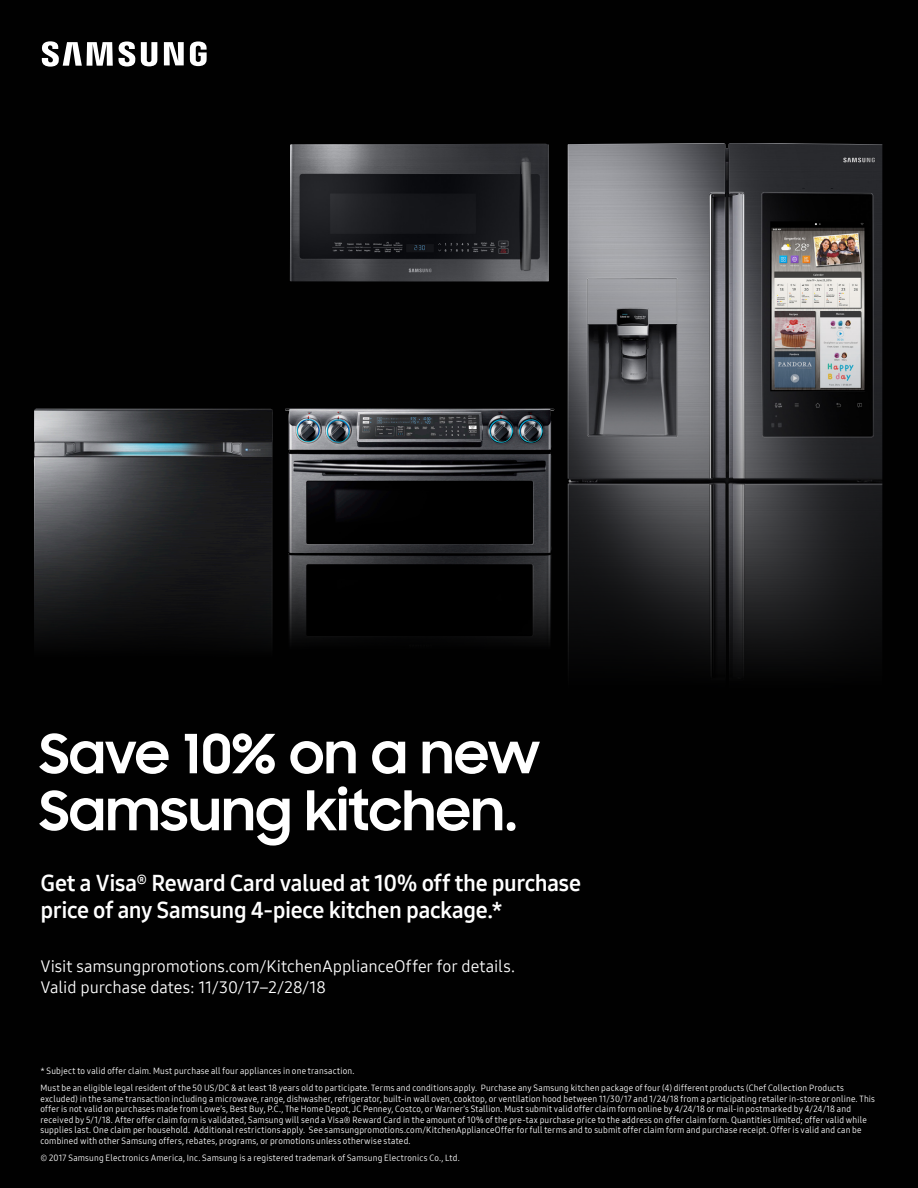
<style>
.page{position:relative;width:918px;height:1188px;background:#010101}
.page>*{position:absolute;margin:0;border:0;box-sizing:border-box;transform-origin:0 0}
.t1{font:700 54px/57px "Samsung Sharp Sans";color:#fff}
.t2{font:22.5px/27px "Samsung One 700";letter-spacing:-.015em;color:#fff}
.t3{font:16.5px/21px "Samsung One 400";letter-spacing:-.005em;color:#fff}
.t4{font:9px/10.5px "Samsung One 400 C";letter-spacing:.02em;color:#fff}
</style>
<div class="page">
<img style="left:568px;top:143px;width:314px;height:533px">
<img style="left:285px;top:408px;width:269px;height:235px">
<img style="left:34px;top:408px;width:239px;height:235px">
<img style="left:290px;top:144px;width:259px;height:138px">
<svg style="left:42px;top:41px;width:165px;height:26px"></svg>
<p class="t1" style="left:39px;top:723px;width:503px">Save 10% on a new<br>Samsung kitchen.</p>
<p class="t2" style="left:40px;top:870px;width:542px">Get a Visa<sup>®</sup> Reward Card valued at 10% off the purchase price of any Samsung 4-piece kitchen package.*</p>
<p class="t3" style="left:40px;top:956px;width:476px">Visit samsungpromotions.com/KitchenApplianceOffer for details.<br>Valid purchase dates: 11/30/17–2/28/18</p>
<p class="t4" style="left:40px;top:1065px;width:316px">* Subject to valid offer claim. Must purchase all four appliances in one transaction.</p>
<p class="t4" style="left:40px;top:1083px;width:836px">Must be an eligible legal resident of the 50 US/DC &amp; at least 18 years old to participate. Terms and conditions apply. Purchase any Samsung kitchen package of four (4) different products (Chef Collection Products excluded) in the same transaction including a microwave, range, dishwasher, refrigerator, built-in wall oven, cooktop, or ventilation hood between 11/30/17 and 1/24/18 from a participating retailer in-store or online. This offer is not valid on purchases made from Lowe’s, Best Buy, P.C., The Home Depot, JC Penney, Costco, or Warner’s Stallion. Must submit valid offer claim form online by 4/24/18 or mail-in postmarked by 4/24/18 and received by 5/1/18. After offer claim form is validated, Samsung will send a Visa® Reward Card in the amount of 10% of the pre-tax purchase price to the address on offer claim form. Quantities limited; offer valid while supplies last. One claim per household. Additional restrictions apply. See samsungpromotions.com/KitchenApplianceOffer for full terms and to submit offer claim form and purchase receipt. Offer is valid and can be combined with other Samsung offers, rebates, programs, or promotions unless otherwise stated.</p>
<p class="t4" style="left:40px;top:1152px;width:421px">© 2017 Samsung Electronics America, Inc. Samsung is a registered trademark of Samsung Electronics Co., Ltd.</p>
</div>
